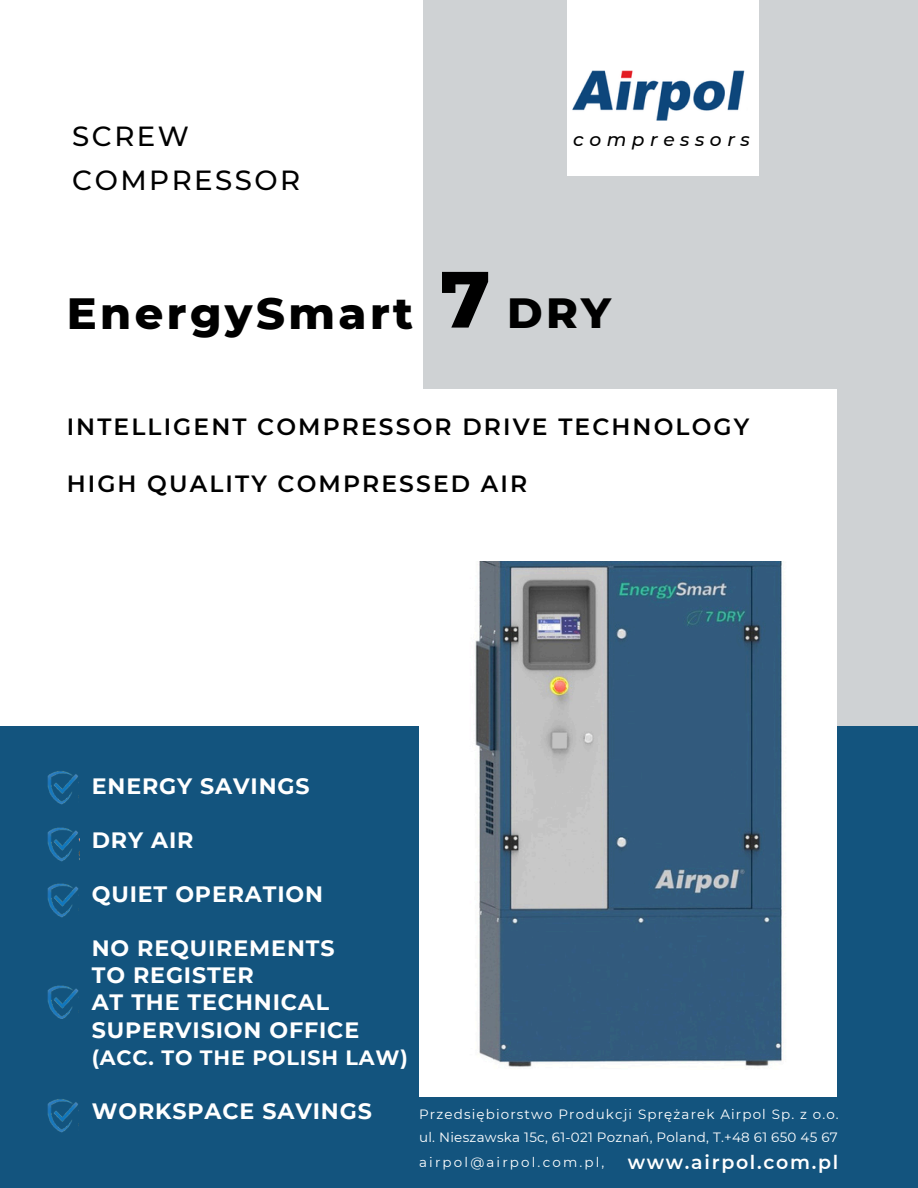
<style>
.page{position:relative;width:918px;height:1188px;background:#fff}
.page>*{position:absolute;margin:0;border:0;box-sizing:border-box;transform-origin:0 0}
.t1{font:800 79.5px "Montserrat";color:#000}
.t2{font:800 44.7px "Montserrat";letter-spacing:.08em;color:#000}
.t3{font:800 43.05px "Montserrat";color:#000}
.t4{font:500 27.6px/44px "Montserrat";letter-spacing:.09em;color:#000}
.t5{font:600 23.4px "Montserrat";letter-spacing:.09em;color:#000}
.t6{font:700 22.2px/27.3px "Montserrat";letter-spacing:.04em;color:#fff}
.t7{font:700 20.7px "Montserrat";letter-spacing:.04em;color:#fff}
.t8{font:600 18.9px "Montserrat";letter-spacing:.09em;color:#fff}
.t9{font:italic 500 18.6px "Montserrat";letter-spacing:.295em;color:#000}
.t10{font:13.5px "Montserrat";letter-spacing:.02em;color:#fff}
.t11{font:13.5px "Montserrat";letter-spacing:.085em;color:#fff}
.t12{font:13.5px "Montserrat";letter-spacing:.16em;color:#fff}
</style>
<div class="page">
<div style="left:424px;top:0;width:494px;height:1188px;background:#cfd2d4"></div>
<div style="left:0;top:726px;width:918px;height:462px;background:#13547e"></div>
<div style="left:419px;top:390px;width:417px;height:706px;background:#fff"></div>
<div style="left:568px;top:0;width:191px;height:175px;background:#fff"></div>
<img style="left:572px;top:71px;width:173px;height:49px">
<img style="left:47px;top:771px;width:32px;height:34px">
<img style="left:47px;top:827px;width:32px;height:35px">
<img style="left:47px;top:883px;width:32px;height:34px">
<img style="left:47px;top:985px;width:32px;height:34px">
<img style="left:47px;top:1099px;width:32px;height:34px">
<img style="left:475px;top:562px;width:309px;height:505px">
<p class="t4" style="left:72px;top:114px;width:230px">SCREW<br>COMPRESSOR</p>
<h4 class="t9" style="left:573px;top:128px;width:178px">compressors</h4>
<p class="t2" style="left:67px;top:286px;width:348px">EnergySmart</p>
<h4 class="t1" style="left:440px;top:251px;width:52px">7</h4>
<h4 class="t3" style="left:507px;top:286px;width:106px">DRY</h4>
<p class="t5" style="left:67px;top:412px;width:684px">INTELLIGENT COMPRESSOR DRIVE TECHNOLOGY</p>
<h4 class="t5" style="left:67px;top:469px;width:462px">HIGH QUALITY COMPRESSED AIR</h4>
<p class="t6" style="left:92px;top:773px;width:219px">ENERGY SAVINGS</p>
<h4 class="t6" style="left:92px;top:827px;width:103px">DRY AIR</h4>
<h4 class="t6" style="left:92px;top:881px;width:233px">QUIET OPERATION</h4>
<p class="t6" style="left:92px;top:935px;width:269px">NO REQUIREMENTS<br>TO REGISTER<br>AT THE TECHNICAL<br>SUPERVISION OFFICE</p>
<p class="t7" style="left:92px;top:1045px;width:317px">(ACC. TO THE POLISH LAW)</p>
<p class="t6" style="left:92px;top:1098px;width:282px">WORKSPACE SAVINGS</p>
<p class="t11" style="left:419px;top:1106px;width:421px">Przedsiębiorstwo Produkcji Sprężarek Airpol Sp. z o.o.</p>
<p class="t10" style="left:419px;top:1129px;width:420px">ul. Nieszawska 15c, 61-021 Poznań, Poland, T.+48 61 650 45 67</p>
<p class="t12" style="left:419px;top:1154px;width:187px">airpol@airpol.com.pl,</p>
<h4 class="t8" style="left:628px;top:1150px;width:212px">www.airpol.com.pl</h4>
</div>
